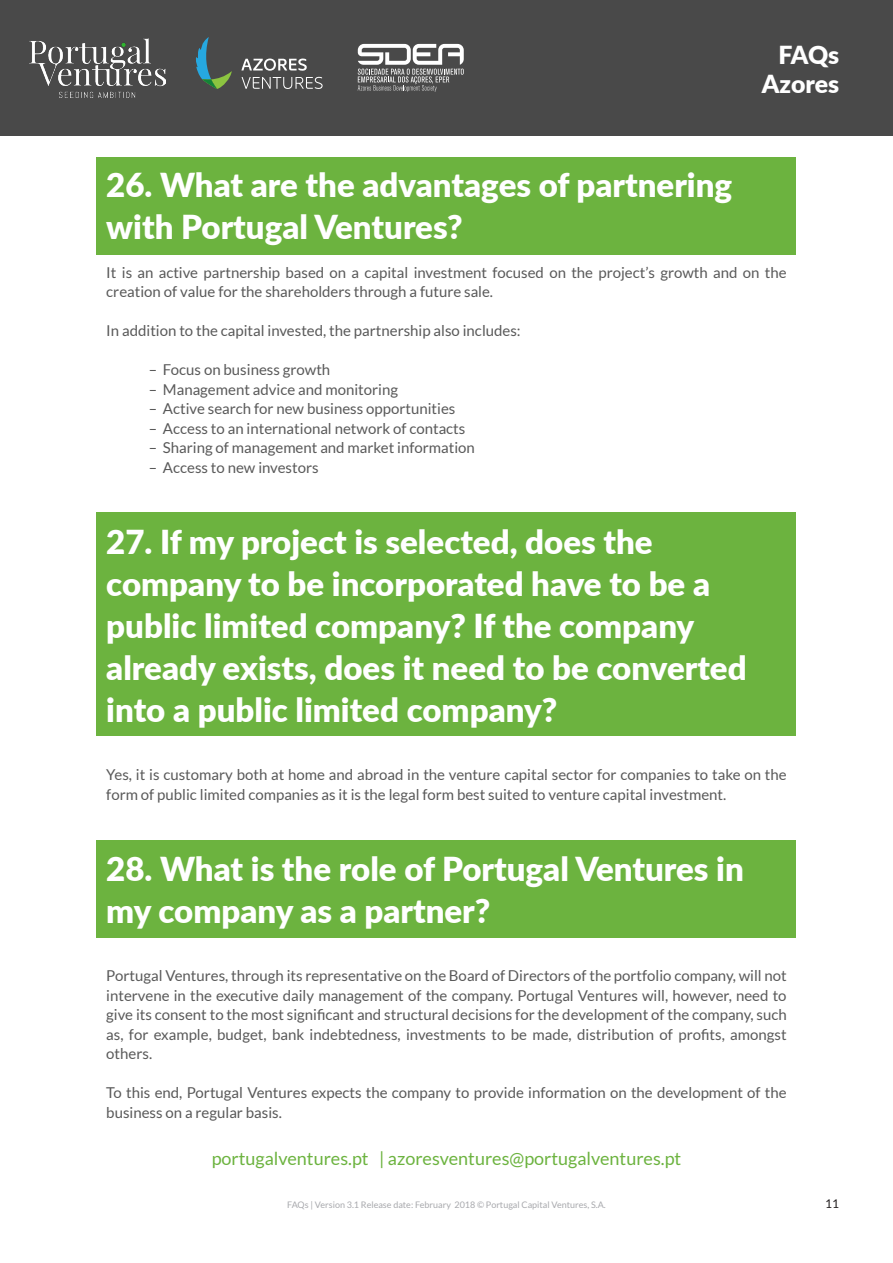
<style>
.page{position:relative;width:893px;height:1263px;background:#fff}
.page>*{position:absolute;margin:0;border:0;box-sizing:border-box;transform-origin:0 0}
.titulos_PV{font:900 33px/42px "Lato";color:#fff}
.t1{font:900 24.9px/29.8px "Lato";letter-spacing:-.01em;color:#fff;text-align:right}
.t2{font:18px "Lato";color:#6cb33f}
.texto_PV{font:15px/19.5px "Lato";color:#595959}
.bullets2{font:15px "Lato";color:#595959}
.t3{font:12px "Lato";color:#231f20}
.t4{font:9px "Lato";color:#a8a9ad}
</style>
<div class="page">
<div style="left:1px;top:1px;width:892px;height:135px;background:#494949"></div>
<img style="left:29px;top:39px;width:136px;height:58px">
<svg style="left:241px;top:59px;width:66px;height:12px"></svg>
<svg style="left:242px;top:77px;width:81px;height:12px"></svg>
<svg style="left:196px;top:37px;width:36px;height:52px"></svg>
<svg style="left:358px;top:44px;width:106px;height:48px"></svg>
<div style="left:97px;top:157px;width:699px;height:98px;background:#6cb33f"></div>
<div style="left:97px;top:840px;width:699px;height:98px;background:#6cb33f"></div>
<div style="left:97px;top:513px;width:699px;height:223px;background:#6cb33f"></div>
<h2 class="t1" style="left:762px;top:38px;width:79px">FAQs<br>Azores</h2>
<p class="titulos_PV" style="left:106px;top:162px;width:627px">26. What are the advantages of partnering with Portugal Ventures?</p>
<p class="texto_PV" style="left:106px;top:262px;width:682px">It is an active partnership based on a capital investment focused on the project’s growth and on the creation of value for the shareholders through a future sale.</p>
<p class="texto_PV" style="left:106px;top:321px;width:416px">In addition to the capital invested, the partnership also includes:</p>
<p class="bullets2" style="left:149px;top:361px;width:183px">– Focus on business growth</p>
<p class="bullets2" style="left:149px;top:381px;width:251px">– Management advice and monitoring</p>
<p class="bullets2" style="left:149px;top:400px;width:308px">– Active search for new business opportunities</p>
<p class="bullets2" style="left:149px;top:420px;width:318px">– Access to an international network of contacts</p>
<p class="bullets2" style="left:149px;top:439px;width:328px">– Sharing of management and market information</p>
<p class="bullets2" style="left:149px;top:459px;width:171px">– Access to new investors</p>
<p class="titulos_PV" style="left:106px;top:519px;width:642px">27. If my project is selected, does the company to be incorporated have to be a public limited company? If the company already exists, does it need to be converted into a public limited company?</p>
<p class="texto_PV" style="left:106px;top:765px;width:682px">Yes, it is customary both at home and abroad in the venture capital sector for companies to take on the form of public limited companies as it is the legal form best suited to venture capital investment.</p>
<p class="titulos_PV" style="left:106px;top:846px;width:639px">28. What is the role of Portugal Ventures in my company as a partner?</p>
<p class="texto_PV" style="left:106px;top:966px;width:682px;text-align:justify">Portugal Ventures, through its representative on the Board of Directors of the portfolio company, will not intervene in the executive daily management of the company. Portugal Ventures will, however, need to give its consent to the most significant and structural decisions for the development of the company, such as, for example, budget, bank indebtedness, investments to be made, distribution of profits, amongst others.</p>
<p class="texto_PV" style="left:106px;top:1083px;width:682px">To this end, Portugal Ventures expects the company to provide information on the development of the business on a regular basis.</p>
<p class="t2" style="left:212px;top:1148px;width:471px">portugalventures.pt | azoresventures@portugalventures.pt</p>
<p class="t4" style="left:287px;top:1200px;width:320px">FAQs | Version 3.1 Release date: February 2018 © Portugal Capital Ventures, S.A.</p>
<p class="t3" style="left:825px;top:1197px;width:15px">11</p>
</div>
